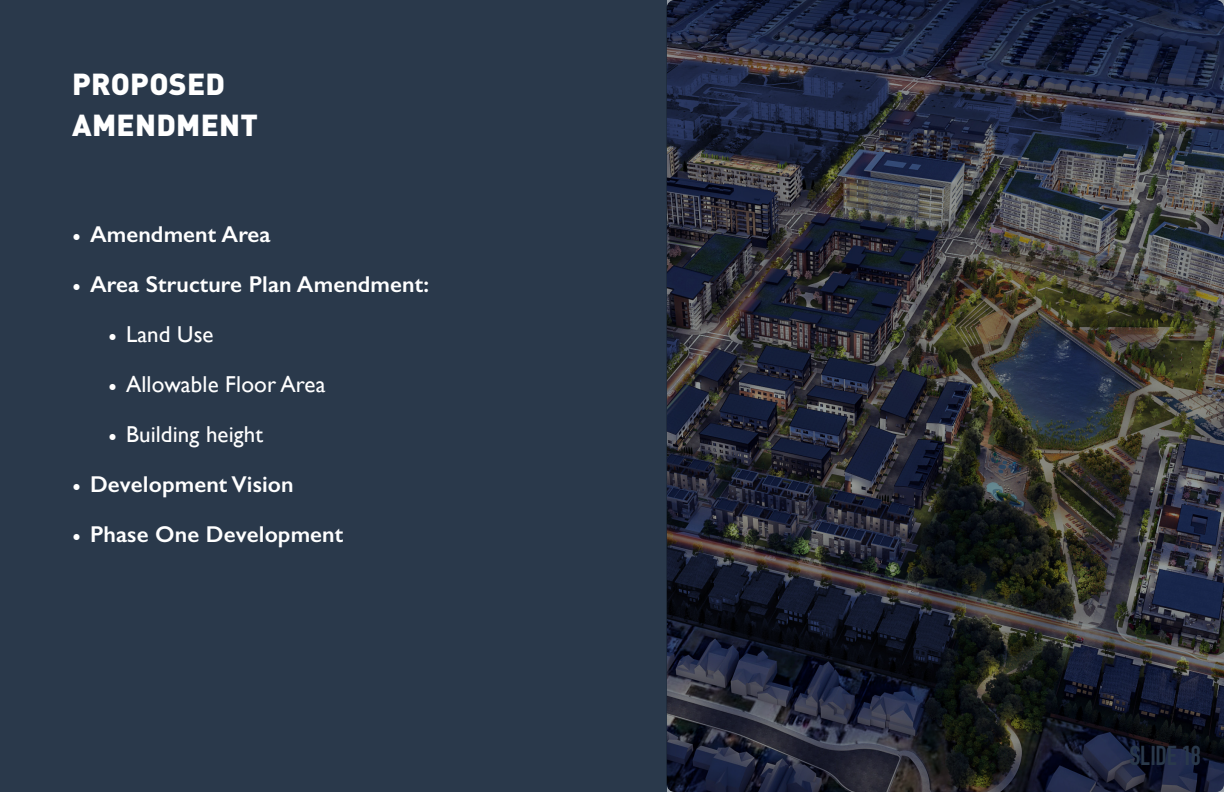
<style>
.page{position:relative;width:1224px;height:792px;background:#fff}
.page>*{position:absolute;margin:0;border:0;box-sizing:border-box;transform-origin:0 0}
.Heading_1{font:900 30px "DIN Pro";letter-spacing:.01em;color:#fff}
.t1{font:700 27px "DIN Condensed";letter-spacing:-.01em;color:#2a394b}
.t2{font:600 23px "Gill Sans";letter-spacing:.005em;color:#fff}
.t3{font:23px "Gill Sans";letter-spacing:.005em;color:#fff}
.s1{font-family:"Minion Pro";font-weight:400}
.s2{font-family:"Minion Pro"}
</style>
<div class="page">
<div style="left:0;top:0;width:667px;height:792px;background:#2a394b"></div>
<img style="left:667px;top:0;width:557px;height:792px">
<p class="Heading_1" style="left:72px;top:58px;width:154px">PROPOSED</p>
<p class="Heading_1" style="left:72px;top:99px;width:188px">AMENDMENT</p>
<p class="t2" style="left:72px;top:220px;width:200px"><span class="s1">•</span> Amendment Area</p>
<p class="t2" style="left:72px;top:270px;width:359px"><span class="s1">•</span> Area Structure Plan Amendment:</p>
<p class="t3" style="left:108px;top:320px;width:107px"><span class="s2">•</span> Land Use</p>
<p class="t3" style="left:108px;top:370px;width:219px"><span class="s2">•</span> Allowable Floor Area</p>
<p class="t3" style="left:108px;top:420px;width:157px"><span class="s2">•</span> Building height</p>
<p class="t2" style="left:72px;top:470px;width:223px"><span class="s1">•</span> Development Vision</p>
<p class="t2" style="left:72px;top:520px;width:273px"><span class="s1">•</span> Phase One Development</p>
<p class="t1" style="left:1129px;top:738px;width:73px">SLIDE 18</p>
</div>
